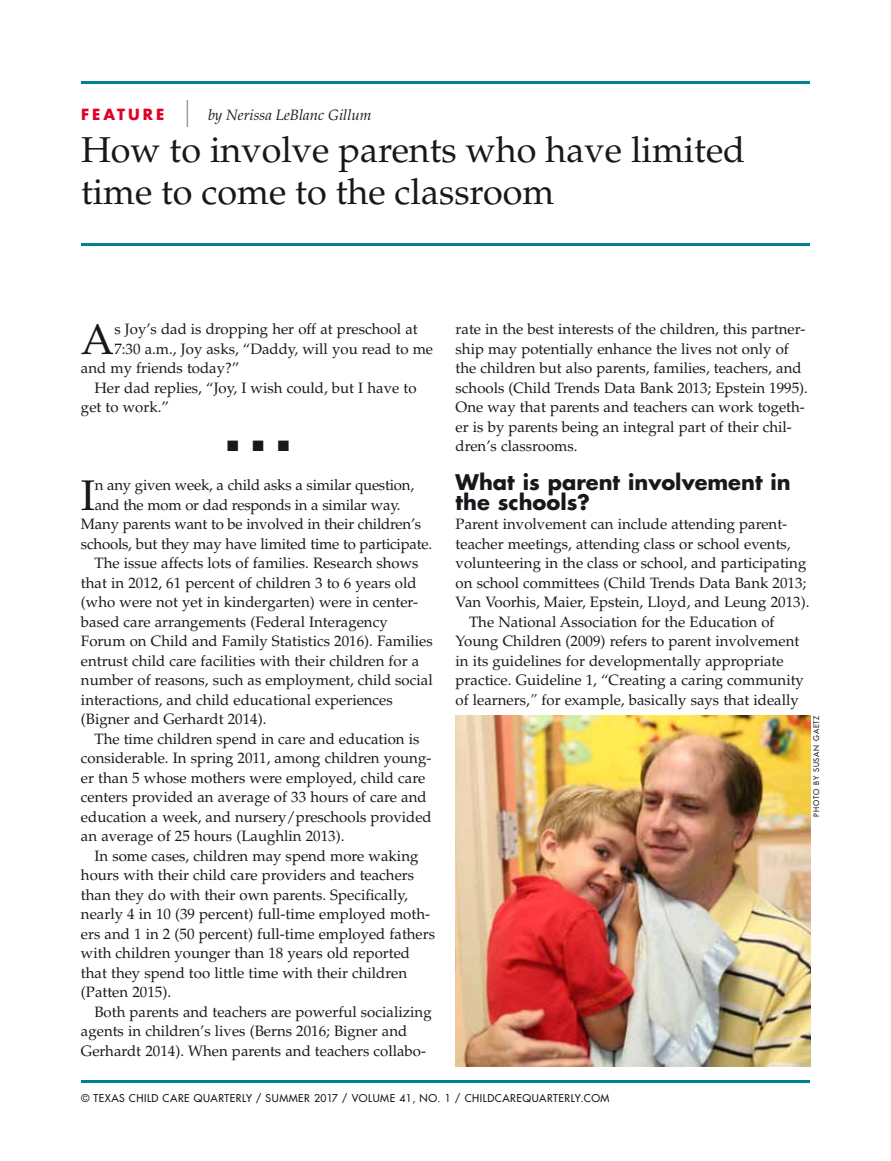
<style>
.page{position:relative;width:891px;height:1161px;background:#fff}
.page>*{position:absolute;margin:0;border:0;box-sizing:border-box;transform-origin:0 0}
.t1{font:42.9px "Palatino";color:#1a171c}
.t2{font:36px/42px "Palatino";color:#1a171c}
.t3{font:700 21px/19.5px "Futura";color:#1a171c}
.t4{font:15px/19.5px "Palatino";color:#1a171c}
.t5{font:italic 15px "Palatino";color:#1a171c}
.t6{font:700 15px "Futura";letter-spacing:.2em;color:#e20025}
.t7{font:15px "Zapf Dingbats";color:#1a171c}
.t8{font:10.5px "Futura";letter-spacing:.05em;color:#1a171c}
.t9{font:7.5px "Futura";letter-spacing:.1em;color:#1a171c}
.s1{font-style:italic}
</style>
<div class="page">
<hr style="left:81px;top:81px;width:729px;height:3px;background:#008093">
<hr style="left:81px;top:1080px;width:729px;height:3px;background:#008093">
<hr style="left:81px;top:243px;width:729px;height:3px;background:#008093">
<svg style="left:187px;top:100px;width:1px;height:27px"></svg>
<img style="left:456px;top:716px;width:354px;height:350px">
<p class="t6" style="left:81px;top:104px;width:85px">feature</p>
<p class="t5" style="left:208px;top:106px;width:165px">by Nerissa LeBlanc Gillum</p>
<h2 class="t2" style="left:81px;top:129px;width:666px">How to involve parents who have limited time to come to the classroom</h2>
<h1 class="t1" style="left:81px;top:314px;width:35px">A</h1>
<p class="t4" style="left:114px;top:319px;width:305px">s Joy’s dad is dropping her off at preschool at</p>
<p class="t4" style="left:114px;top:339px;width:320px">7:30 a.m., Joy asks, “Daddy, will you read to me</p>
<p class="t4" style="left:81px;top:358px;width:160px">and my friends today?”</p>
<p class="t4" style="left:94px;top:378px;width:324px">Her dad replies, “Joy, I wish could, but I have to</p>
<p class="t4" style="left:81px;top:397px;width:89px">get to work.”</p>
<p class="t7" style="left:227px;top:439px;width:63px">■ ■ ■</p>
<h1 class="t1" style="left:81px;top:470px;width:16px">I</h1>
<p class="t4" style="left:95px;top:475px;width:321px">n any given week, a child asks a similar question,</p>
<p class="t4" style="left:95px;top:495px;width:307px">and the mom or dad responds in a similar way.</p>
<p class="t4" style="left:81px;top:514px;width:342px">Many parents want to be involved in their children’s</p>
<p class="t4" style="left:81px;top:534px;width:353px">schools, but they may have limited time to participate.</p>
<p class="t4" style="left:94px;top:553px;width:326px">The issue affects lots of families. Research shows</p>
<p class="t4" style="left:81px;top:573px;width:337px">that in 2012, 61 percent of children 3 to 6 years old</p>
<p class="t4" style="left:81px;top:592px;width:339px">(who were not yet in kindergarten) were in center-</p>
<p class="t4" style="left:81px;top:612px;width:308px">based care arrangements (Federal Interagency</p>
<p class="t4" style="left:81px;top:631px;width:353px">Forum on Child and Family Statistics 2016). Families</p>
<p class="t4" style="left:81px;top:651px;width:340px">entrust child care facilities with their children for a</p>
<p class="t4" style="left:81px;top:670px;width:353px">number of reasons, such as employment, child social</p>
<p class="t4" style="left:81px;top:690px;width:313px">interactions, and child educational experiences</p>
<p class="t4" style="left:81px;top:709px;width:187px">(Bigner and Gerhardt 2014).</p>
<p class="t4" style="left:94px;top:729px;width:327px">The time children spend in care and education is</p>
<p class="t4" style="left:81px;top:748px;width:352px">considerable. In spring 2011, among children young-</p>
<p class="t4" style="left:81px;top:768px;width:346px">er than 5 whose mothers were employed, child care</p>
<p class="t4" style="left:81px;top:787px;width:347px">centers provided an average of 33 hours of care and</p>
<p class="t4" style="left:81px;top:807px;width:352px">education a week, and nursery/preschools provided</p>
<p class="t4" style="left:81px;top:826px;width:265px">an average of 25 hours (Laughlin 2013).</p>
<p class="t4" style="left:94px;top:846px;width:325px">In some cases, children may spend more waking</p>
<p class="t4" style="left:81px;top:865px;width:335px">hours with their child care providers and teachers</p>
<p class="t4" style="left:81px;top:885px;width:328px">than they do with their own parents. Specifically,</p>
<p class="t4" style="left:81px;top:904px;width:351px">nearly 4 in 10 (39 percent) full-time employed moth-</p>
<p class="t4" style="left:81px;top:924px;width:356px">ers and 1 in 2 (50 percent) full-time employed fathers</p>
<p class="t4" style="left:81px;top:943px;width:331px">with children younger than 18 years old reported</p>
<p class="t4" style="left:81px;top:963px;width:328px">that they spend too little time with their children</p>
<p class="t4" style="left:81px;top:982px;width:92px">(Patten 2015).</p>
<p class="t4" style="left:94px;top:1002px;width:339px">Both parents and teachers are powerful socializing</p>
<p class="t4" style="left:81px;top:1021px;width:328px">agents in children’s lives (Berns 2016; Bigner and</p>
<p class="t4" style="left:81px;top:1041px;width:347px">Gerhardt 2014). When parents and teachers collabo-</p>
<p class="t4" style="left:456px;top:319px;width:354px">rate in the best interests of the children, this partner&shy;ship may potentially enhance the lives not only of the children but also parents, families, teachers, and schools (Child Trends Data Bank 2013; Epstein 1995).<br>One way that parents and teachers can work togeth&shy;er is by parents being an integral part of their chil&shy;dren’s classrooms.</p>
<h3 class="t3" style="left:456px;top:472px;width:337px">What is parent involvement in the schools?</h3>
<p class="t4" style="left:456px;top:514px;width:333px">Parent involvement can include attending parent-</p>
<p class="t4" style="left:456px;top:534px;width:337px">teacher meetings, attending class or school events,</p>
<p class="t4" style="left:456px;top:553px;width:352px">volunteering in the class or school, and participating</p>
<p class="t4" style="left:456px;top:573px;width:352px">on school committees (Child Trends Data Bank 2013;</p>
<p class="t4" style="left:456px;top:592px;width:355px">Van Voorhis, Maier, Epstein, Lloyd, and Leung 2013).</p>
<p class="t4" style="left:469px;top:612px;width:307px">The National Association for the Education of</p>
<p class="t4" style="left:456px;top:631px;width:345px">Young Children (2009) refers to parent involvement</p>
<p class="t4" style="left:456px;top:651px;width:330px">in its guidelines for developmentally appropriate</p>
<p class="t4" style="left:456px;top:670px;width:350px">practice. Guideline 1, “Creating a caring community</p>
<p class="t4" style="left:456px;top:690px;width:345px">of learners,<span class="s1">”</span> for example, basically says that ideally</p>
<p class="t9" style="left:811px;top:817px;width:103px;rotate:-90deg">PHOTO BY SUSAN GAETZ</p>
<p class="t8" style="left:81px;top:1091px;width:295px">© TEXAS CHILD CARE QUARTERLY / SUMMER 2017 / VOLUME</p>
<p class="t8" style="left:399px;top:1091px;width:212px">41, NO. 1 / CHILDCAREQUARTERLY.COM</p>
</div>
